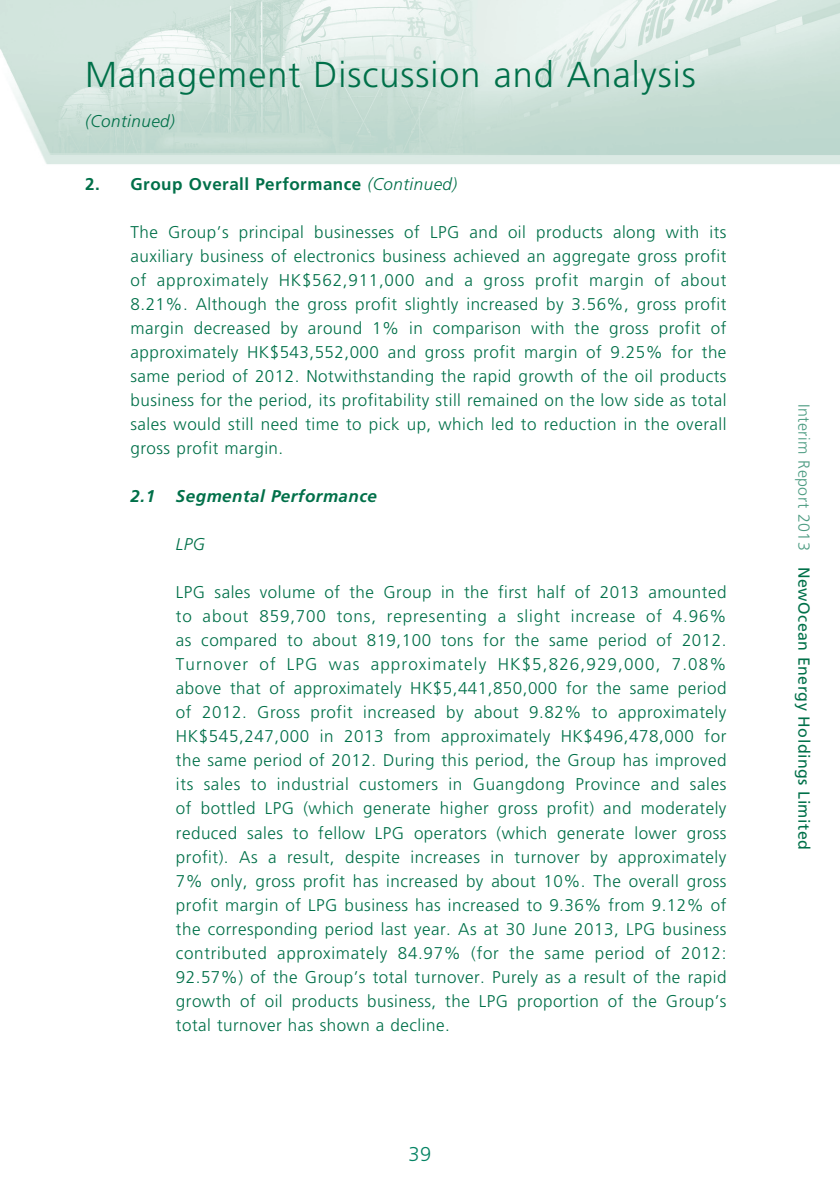
<style>
.page{position:relative;width:840px;height:1191px;background:#fff}
.page>*{position:absolute;margin:0;border:0;box-sizing:border-box;transform-origin:0 0}
.t1{font:300 36px "Frutiger";letter-spacing:.03em;color:#007049}
.t2{font:300 20px "Frutiger";color:#058364}
.t3{font:300 17px/24px "Frutiger";letter-spacing:.03em;color:#007049;text-align:justify}
.t4{font:700 17px "Frutiger";letter-spacing:.03em;color:#007049}
.t5{font:italic 700 17px "Frutiger";letter-spacing:.03em;color:#007049}
.t6{font:italic 300 17px "Frutiger";letter-spacing:.03em;color:#007049}
.t7{font:16px "Frutiger";letter-spacing:.03em;color:#007049}
.s1{font-weight:300;font-style:italic}
.s2{font-weight:300;color:#4b9b81}
</style>
<div class="page">
<img style="left:0;top:0;width:839px;height:164px">
<h1 class="t1" style="left:85px;top:60px;width:612px">Management Discussion and Analysis</h1>
<p class="t6" style="left:85px;top:115px;width:91px">(Continued)</p>
<p class="t4" style="left:85px;top:177px;width:373px">2. Group Overall Performance <span class="s1">(Continued)</span></p>
<p class="t3" style="left:130px;top:222px;width:597px">The Group’s principal businesses of LPG and oil products along with its auxiliary business of electronics business achieved an aggregate gross profit of approximately HK$562,911,000 and a gross profit margin of about 8.21%. Although the gross profit slightly increased by 3.56%, gross profit margin decreased by around 1% in comparison with the gross profit of approximately HK$543,552,000 and gross profit margin of 9.25% for the same period of 2012. Notwithstanding the rapid growth of the oil products business for the period, its profitability still remained on the low side as total sales would still need time to pick up, which led to reduction in the overall gross profit margin.</p>
<p class="t5" style="left:130px;top:489px;width:248px">2.1 Segmental Performance</p>
<p class="t6" style="left:176px;top:537px;width:31px">LPG</p>
<p class="t3" style="left:176px;top:582px;width:551px">LPG sales volume of the Group in the first half of 2013 amounted to about 859,700 tons, representing a slight increase of 4.96% as compared to about 819,100 tons for the same period of 2012.<br>Turnover of LPG was approximately HK$5,826,929,000, 7.08% above that of approximately HK$5,441,850,000 for the same period of 2012. Gross profit increased by about 9.82% to approximately HK$545,247,000 in 2013 from approximately HK$496,478,000 for the same period of 2012. During this period, the Group has improved its sales to industrial customers in Guangdong Province and sales of bottled LPG (which generate higher gross profit) and moderately reduced sales to fellow LPG operators (which generate lower gross profit). As a result, despite increases in turnover by approximately 7% only, gross profit has increased by about 10%. The overall gross profit margin of LPG business has increased to 9.36% from 9.12% of the corresponding period last year. As at 30 June 2013, LPG business contributed approximately 84.97% (for the same period of 2012:<br>92.57%) of the Group’s total turnover. Purely as a result of the rapid growth of oil products business, the LPG proportion of the Group’s total turnover has shown a decline.</p>
<p class="t2" style="left:408px;top:1145px;width:24px">39</p>
<p class="t7" style="left:810px;top:404px;width:447px;rotate:90deg"><span class="s2">Interim Report 2013</span> NewOcean Energy Holdings Limited</p>
</div>
